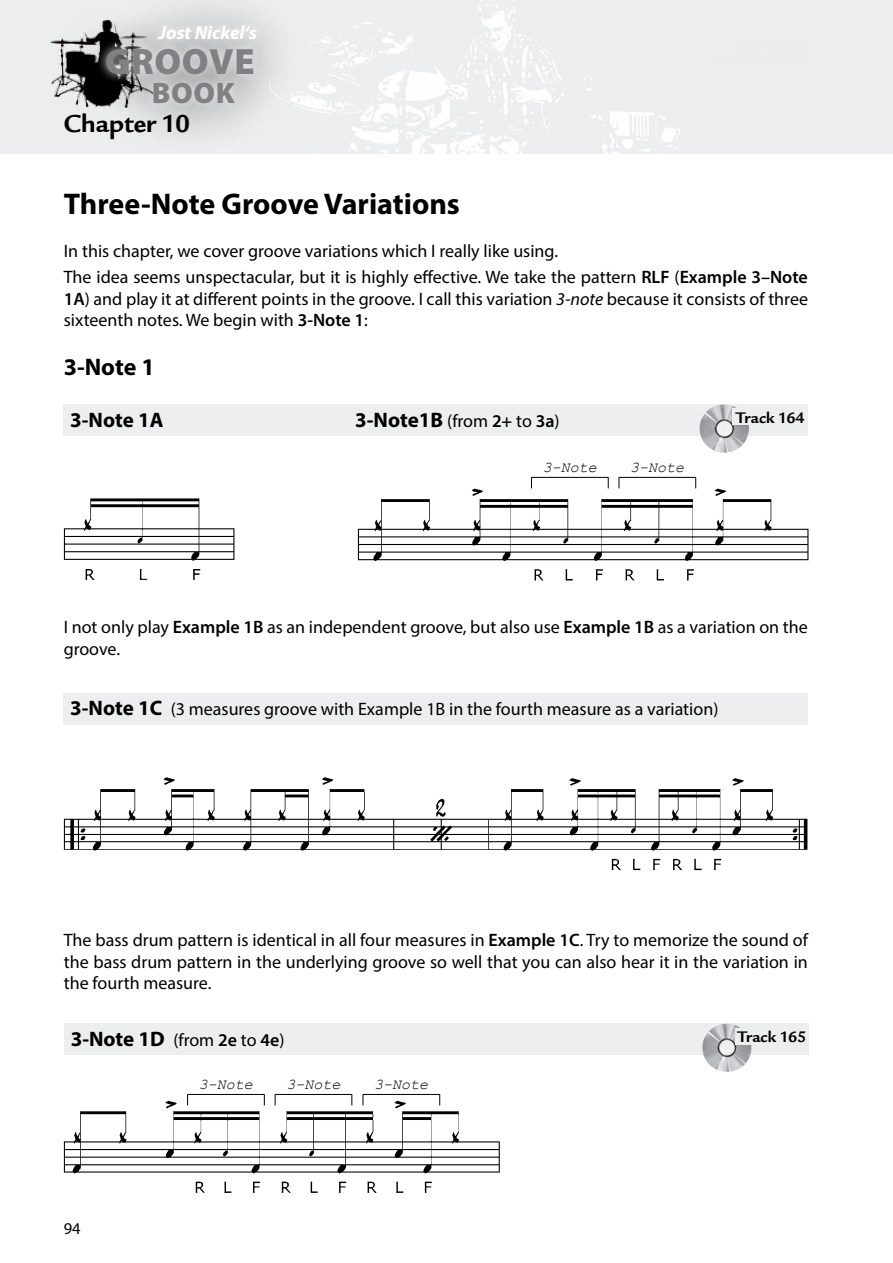
<style>
.page{position:relative;width:893px;height:1263px;background:#fff}
.page>*{position:absolute;margin:0;border:0;box-sizing:border-box;transform-origin:0 0}
.t1{font:900 36.75px "Myriad Pro";letter-spacing:.02em;color:#818084}
.t2{font:700 30px "Myriad Pro";color:#000}
.t3{font:900 29.7px "Myriad Pro";color:#818084}
.t4{font:700 27px "Legacy San ITC";color:#000}
.t5{font:700 24px "Myriad Pro";color:#000}
.t6{font:700 21px "Myriad Pro";color:#000}
.t7{font:italic 700 18.9px "Myriad Pro";color:#fff}
.t8{font:18px/21.6px "Myriad Pro";color:#000}
.t9{font:700 16.5px "Legacy San ITC";color:#000}
.t10{font:16.5px "Myriad Pro";color:#000}
.t11{font:italic 15px "Courier New";color:#000}
.s1{font-weight:600}
.s2{font-style:italic}
.s3{font-weight:400;font-size:18px}
.s4{font-weight:600;font-size:18px}
.s5{font-weight:700;font-size:21px}
</style>
<div class="page">
<div style="left:64px;top:693px;width:744px;height:31px;background:#edeeef"></div>
<img style="left:63px;top:777px;width:745px;height:94px">
<div style="left:64px;top:1023px;width:744px;height:32px;background:#edeeef"></div>
<img style="left:702px;top:1023px;width:50px;height:49px">
<div style="left:735px;top:1028px;width:73px;height:16px;background:#edeeef"></div>
<img style="left:63px;top:1093px;width:437px;height:100px">
<div style="left:64px;top:404px;width:744px;height:31px;background:#edeeef"></div>
<img style="left:699px;top:404px;width:50px;height:49px">
<div style="left:733px;top:409px;width:75px;height:16px;background:#edeeef"></div>
<img style="left:63px;top:498px;width:172px;height:82px">
<img style="left:358px;top:476px;width:451px;height:105px">
<hr style="left:531px;top:477px;width:78px;height:1px;background:#000">
<hr style="left:619px;top:477px;width:77px;height:1px;background:#000">
<hr style="left:187px;top:1094px;width:78px;height:1px;background:#000">
<hr style="left:275px;top:1094px;width:77px;height:1px;background:#000">
<hr style="left:363px;top:1094px;width:77px;height:1px;background:#000">
<img style="left:49px;top:19px;width:16px;height:90px">
<div style="left:65px;top:0;width:237px;height:153px;background:#000;opacity:.75"></div>
<div style="left:97px;top:16px;width:168px;height:96px;background:#fff;opacity:.75"></div>
<p class="t7" style="left:159px;top:20px;width:100px">Jost Nickel‘s</p>
<h1 class="t1" style="left:105px;top:37px;width:151px">GROOVE</h1>
<h3 class="t3" style="left:152px;top:73px;width:85px">BOOK</h3>
<h3 class="t4" style="left:64px;top:107px;width:128px">Chapter 10</h3>
<h2 class="t2" style="left:64px;top:184px;width:398px">Three-Note Groove Variations</h2>
<p class="t8" style="left:64px;top:238px;width:746px;line-height:25.8px">In this chapter, we cover groove variations which I really like using.<br>The idea seems unspectacular, but it is highly effective. We take the pattern <span class="s1">RLF</span> (<span class="s1">Example 3–Note</span></p>
<p class="t8" style="left:64px;top:287px;width:746px"><span class="s1">1A</span>) and play it at different points in the groove. I call this variation <span class="s2">3-note</span> because it consists of three sixteenth notes. We begin with <span class="s1">3-Note 1</span>:</p>
<h3 class="t5" style="left:64px;top:351px;width:92px">3-Note 1</h3>
<p class="t6" style="left:70px;top:406px;width:95px">3-Note 1A</p>
<p class="t6" style="left:355px;top:406px;width:206px">3-Note1B <span class="s3">(from</span> <span class="s4">2+</span> <span class="s3">to</span> <span class="s4">3a</span><span class="s3">)</span></p>
<p class="t9" style="left:736px;top:407px;width:70px">Track 164</p>
<p class="t11" style="left:543px;top:456px;width:55px">3-Note</p>
<p class="t11" style="left:630px;top:456px;width:55px">3-Note</p>
<p class="t8" style="left:64px;top:616px;width:746px">I not only play <span class="s1">Example 1B</span> as an independent groove, but also use <span class="s1">Example 1B</span> as a variation on the groove.</p>
<p class="t8" style="left:70px;top:698px;width:650px"><span class="s5">3-Note 1C</span> (3 measures groove with Example 1B in the fourth measure as a variation)</p>
<p class="t8" style="left:64px;top:929px;width:746px;text-align:justify">The bass drum pattern is identical in all four measures in <span class="s1">Example 1C</span>. Try to memorize the sound of the bass drum pattern in the underlying groove so well that you can also hear it in the variation in the fourth measure.</p>
<p class="t6" style="left:71px;top:1025px;width:215px">3-Note 1D <span class="s3">(from</span> <span class="s4">2e</span> <span class="s3">to</span> <span class="s4">4e</span><span class="s3">)</span></p>
<p class="t9" style="left:737px;top:1027px;width:70px">Track 165</p>
<p class="t10" style="left:64px;top:1218px;width:18px">94</p>
<p class="t11" style="left:199px;top:1073px;width:55px">3-Note</p>
<p class="t11" style="left:286px;top:1073px;width:55px">3-Note</p>
<p class="t11" style="left:374px;top:1073px;width:55px">3-Note</p>
</div>
